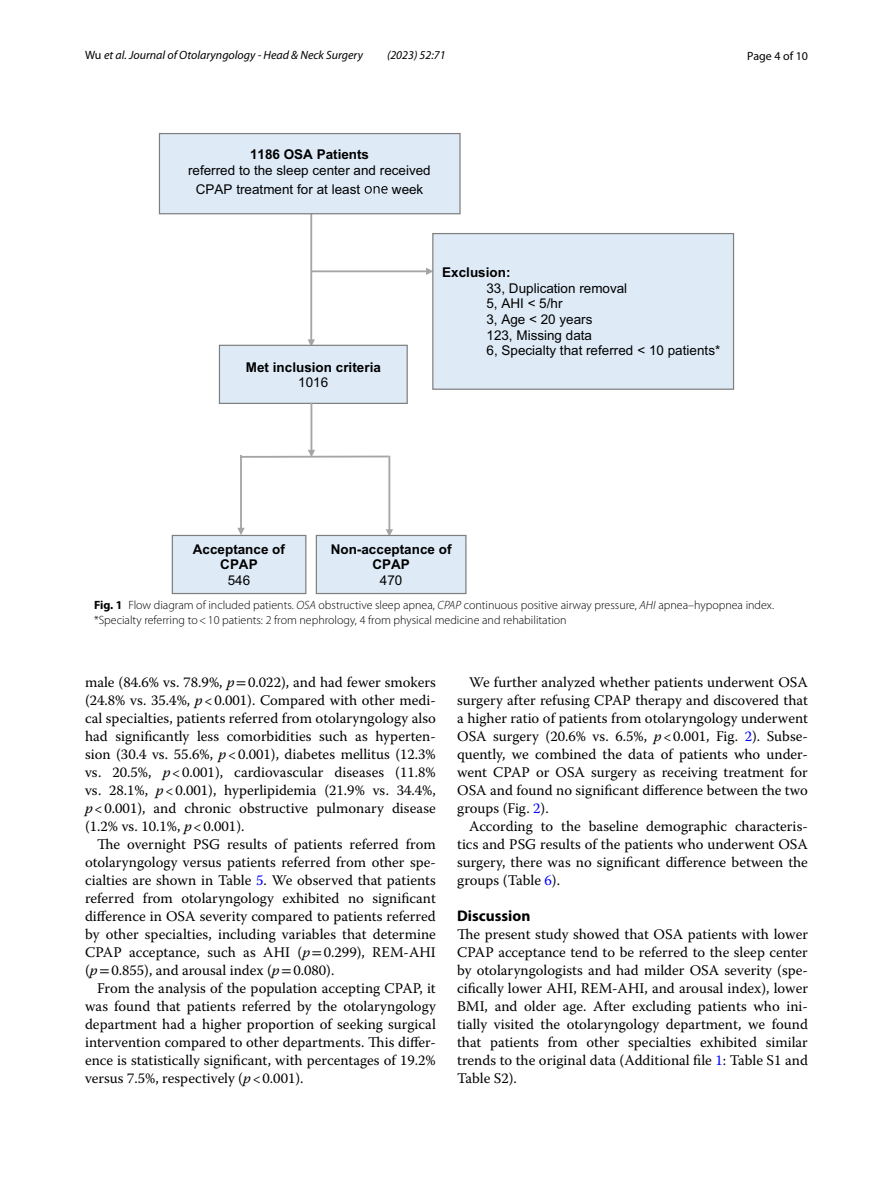
<style>
.page{position:relative;width:893px;height:1187px;background:#fff}
.page>*{position:absolute;margin:0;border:0;box-sizing:border-box;transform-origin:0 0}
.t1{font:700 15.45px "Myriad Pro";color:#000}
.t2{font:14.7px/18px "Warnock Pro";color:#000;text-align:justify}
.t3{font:13.5px/15.5px "Arial";color:#000}
.t4{font:700 13.5px/15.6px "Arial";color:#000;text-align:center}
.t5{font:300 12px/15px "Myriad Pro";color:#000}
.t6{font:italic 12px "Myriad Pro";color:#000}
.t7{font:12px "Myriad Pro";color:#000}
.s1{font-style:normal}
.s2{font-weight:700}
.s3{font-style:italic}
.s4{font-family:"STIX"}
.s5{color:#00f}
</style>
<div class="page">
<hr style="left:310px;top:207px;width:2px;height:133px;background:#a5a5a5">
<svg style="left:308px;top:339px;width:7px;height:6px"></svg>
<hr style="left:311px;top:270px;width:116px;height:2px;background:#a5a5a5">
<svg style="left:426px;top:267px;width:6px;height:8px"></svg>
<div style="left:219px;top:345px;width:189px;height:59px;background:#deebf7;border:1px solid #7f7f7f"></div>
<div style="left:433px;top:233px;width:300px;height:156px;background:#deebf7"></div>
<div style="left:432px;top:233px;width:302px;height:157px;border:1px solid #7f7f7f"></div>
<div style="left:159px;top:133px;width:301px;height:81px;background:#deebf7"></div>
<div style="left:159px;top:133px;width:302px;height:81px;border:1px solid #7f7f7f"></div>
<svg style="left:365px;top:186px;width:23px;height:8px"></svg>
<hr style="left:240px;top:455px;width:149px;height:3px;background:#a5a5a5">
<hr style="left:240px;top:455px;width:2px;height:74px;background:#a5a5a5">
<svg style="left:237px;top:527px;width:8px;height:8px"></svg>
<hr style="left:388px;top:455px;width:2px;height:75px;background:#a5a5a5">
<svg style="left:386px;top:529px;width:7px;height:6px"></svg>
<hr style="left:311px;top:403px;width:1px;height:48px;background:#a5a5a5">
<svg style="left:308px;top:450px;width:7px;height:6px"></svg>
<div style="left:316px;top:535px;width:150px;height:58px;background:#deebf7"></div>
<div style="left:316px;top:535px;width:150px;height:59px;border:1px solid #7f7f7f"></div>
<div style="left:172px;top:535px;width:134px;height:58px;background:#deebf7"></div>
<div style="left:172px;top:535px;width:134px;height:59px;border:1px solid #7f7f7f"></div>
<p class="t6" style="left:85px;top:48px;width:279px"><span class="s1">Wu</span> et al. Journal of Otolaryngology - Head &amp; Neck Surgery</p>
<p class="t6" style="left:387px;top:48px;width:60px">(2023) 52:71</p>
<p class="t7" style="left:747px;top:48px;width:62px">Page 4 of 10</p>
<p class="t4" style="left:250px;top:147px;width:121px">1186 OSA Patients</p>
<p class="t3" style="left:196px;top:160px;width:236px;line-height:18.9px;text-indent:-8px">referred to the sleep center and received<br>CPAP treatment for at least</p>
<p class="t3" style="left:392px;top:181px;width:33px">week</p>
<p class="t4" style="left:246px;top:359px;width:137px">Met inclusion criteria</p>
<p class="t3" style="left:298px;top:374px;width:31px">1016</p>
<p class="t4" style="left:442px;top:265px;width:70px">Exclusion:</p>
<p class="t3" style="left:486px;top:280px;width:235px">33, Duplication removal<br>5, AHI &lt; 5/hr<br>3, Age &lt; 20 years<br>123, Missing data<br>6, Specialty that referred &lt; 10 patients*</p>
<p class="t4" style="left:193px;top:541px;width:94px">Acceptance of<br>CPAP</p>
<p class="t3" style="left:228px;top:572px;width:24px">546</p>
<p class="t5" style="left:94px;top:598px;width:682px"><span class="s2">Fig. 1</span> Flow diagram of included patients. <span class="s3">OSA</span> obstructive sleep apnea, <span class="s3">CPAP</span> continuous positive airway pressure, <span class="s3">AHI</span> apnea–hypopnea index. *Specialty referring to&lt;10 patients: 2 from nephrology, 4 from physical medicine and rehabilitation</p>
<p class="t4" style="left:331px;top:541px;width:122px">Non-acceptance of<br>CPAP</p>
<p class="t3" style="left:380px;top:572px;width:24px">470</p>
<p class="t2" style="left:85px;top:672px;width:352px">male (84.6% vs. 78.9%, <span class="s3">p</span><span class="s4">=</span>0.022), and had fewer smokers (24.8% vs. 35.4%, <span class="s3">p</span>&lt;0.001). Compared with other medi&shy;cal specialties, patients referred from otolaryngology also had significantly less comorbidities such as hyperten&shy;sion (30.4 vs. 55.6%, <span class="s3">p</span>&lt;0.001), diabetes mellitus (12.3% vs. 20.5%, <span class="s3">p</span>&lt;0.001), cardiovascular diseases (11.8% vs. 28.1%, <span class="s3">p</span>&lt;0.001), hyperlipidemia (21.9% vs. 34.4%, <span class="s3">p</span>&lt;0.001), and chronic obstructive pulmonary disease (1.2% vs. 10.1%, <span class="s3">p</span>&lt;0.001).</p>
<p class="t2" style="left:85px;top:834px;width:352px;text-indent:12px">The overnight PSG results of patients referred from otolaryngology versus patients referred from other spe&shy;cialties are shown in Table <span class="s5">5</span>. We observed that patients referred from otolaryngology exhibited no significant difference in OSA severity compared to patients referred by other specialties, including variables that determine CPAP acceptance, such as AHI (<span class="s3">p</span><span class="s4">=</span>0.299), REM-AHI (<span class="s3">p</span><span class="s4">=</span>0.855), and arousal index (<span class="s3">p</span><span class="s4">=</span>0.080).</p>
<p class="t2" style="left:85px;top:978px;width:352px;text-indent:12px">From the analysis of the population accepting CPAP, it was found that patients referred by the otolaryngology department had a higher proportion of seeking surgical intervention compared to other departments. This differ&shy;ence is statistically significant, with percentages of 19.2% versus 7.5%, respectively (<span class="s3">p</span>&lt;0.001).</p>
<p class="t2" style="left:457px;top:672px;width:352px;text-indent:12px">We further analyzed whether patients underwent OSA surgery after refusing CPAP therapy and discovered that a higher ratio of patients from otolaryngology underwent OSA surgery (20.6% vs. 6.5%, <span class="s3">p</span>&lt;0.001, Fig. <span class="s5">2</span>). Subse&shy;quently, we combined the data of patients who under&shy;went CPAP or OSA surgery as receiving treatment for OSA and found no significant difference between the two groups (Fig. <span class="s5">2</span>).</p>
<p class="t2" style="left:457px;top:816px;width:352px;text-indent:12px">According to the baseline demographic characteris&shy;tics and PSG results of the patients who underwent OSA surgery, there was no significant difference between the groups (Table <span class="s5">6</span>).</p>
<p class="t1" style="left:457px;top:905px;width:75px">Discussion</p>
<p class="t2" style="left:457px;top:924px;width:352px">The present study showed that OSA patients with lower CPAP acceptance tend to be referred to the sleep center by otolaryngologists and had milder OSA severity (spe&shy;cifically lower AHI, REM-AHI, and arousal index), lower BMI, and older age. After excluding patients who ini&shy;tially visited the otolaryngology department, we found that patients from other specialties exhibited similar trends to the original data (Additional file <span class="s5">1</span>: Table S1 and Table S2).</p>
</div>
